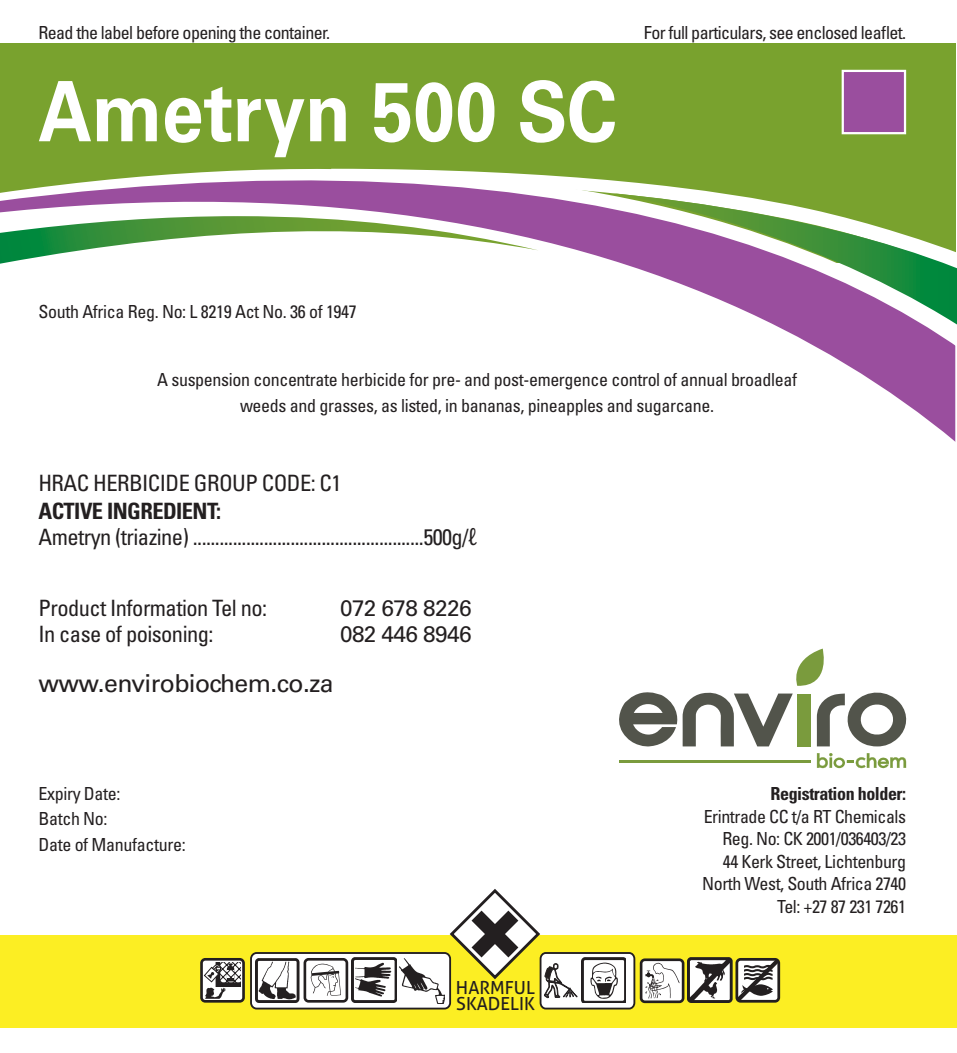
<style>
.page{position:relative;width:957px;height:1053px;background:#fff}
.page>*{position:absolute;margin:0;border:0;box-sizing:border-box;transform-origin:0 0}
.PRODUCT_NAME{font:700 83.25px "Univers LT Std";letter-spacing:-.005em;color:#fff;scale:.9 1}
.CONTACT_DETAILS{font:24.75px "Univers LT Std";letter-spacing:-.025em;color:#231f20}
.CONTACT_DETAILS-2{font:condensed 22.5px "Univers LT Std";letter-spacing:-.025em;color:#231f20}
.CONTACT_DETAILS-3{font:22.5px "Univers LT Std";letter-spacing:-.025em;color:#231f20}
.CONTACT_DETAILS-4{font:700 condensed 22.5px "Univers LT Std";letter-spacing:-.025em;color:#231f20}
.ACTIVE_INGREDIENTS{font:condensed 18px/25.9px "Univers LT Std";letter-spacing:-.02em;color:#231f20;text-align:center}
.CONTACT_DETAILS-5{font:condensed 18px "Univers LT Std";letter-spacing:-.025em;color:#231f20}
.FOOTER_DETAILS{font:condensed 18px "Univers LT Std";letter-spacing:-.035em;color:#231f20}
.REGISTRATION_HOLDER{font:700 condensed 18px "Univers LT Std";letter-spacing:-.025em;color:#231f20}
.t1{font:18px/15.8px "Aller";color:#231f20}
</style>
<div class="page">
<svg style="left:0;top:263px;width:955px;height:179px"></svg>
<svg style="left:0;top:43px;width:955px;height:220px;background:#85a749"></svg>
<svg style="left:331px;top:169px;width:625px;height:100px"></svg>
<svg style="left:612px;top:193px;width:345px;height:131px"></svg>
<svg style="left:619px;top:648px;width:288px;height:99px"></svg>
<hr style="left:619px;top:760px;width:191px;height:2px;background:#7a9b3d">
<svg style="left:817px;top:753px;width:89px;height:15px"></svg>
<div style="left:0;top:934px;width:957px;height:93px;background:#fcee23"></div>
<div style="left:841px;top:70px;width:65px;height:64px;background:#9a4e9e;border:2px solid #fff"></div>
<div style="left:200px;top:957px;width:45px;height:45px;border:3px solid #231f20;border-radius:4px"></div>
<svg style="left:203px;top:957px;width:42px;height:41px;background:#9d9b95"></svg>
<div style="left:540px;top:952px;width:94px;height:56px;background:#fff;border-radius:6px"></div>
<div style="left:539px;top:952px;width:96px;height:57px;border:2px solid #231f20;border-radius:6px"></div>
<img style="left:581px;top:957px;width:45px;height:45px">
<div style="left:735px;top:957px;width:45px;height:45px;border:3px solid #231f20;border-radius:4px"></div>
<svg style="left:736px;top:959px;width:43px;height:42px;background:#939191"></svg>
<img style="left:687px;top:957px;width:45px;height:45px">
<div style="left:641px;top:959px;width:42px;height:42px;background:#fff;border-radius:4px"></div>
<div style="left:640px;top:958px;width:44px;height:45px;border:3px solid #231f20;border-radius:4px"></div>
<svg style="left:645px;top:962px;width:34px;height:36px"></svg>
<div style="left:251px;top:952px;width:199px;height:56px;background:#fff;border-radius:6px"></div>
<div style="left:250px;top:952px;width:201px;height:57px;border:2px solid #231f20;border-radius:6px"></div>
<img style="left:351px;top:957px;width:45px;height:45px">
<div style="left:303px;top:957px;width:45px;height:45px;border:3px solid #231f20;border-radius:4px"></div>
<svg style="left:311px;top:963px;width:30px;height:32px"></svg>
<img style="left:256px;top:958px;width:44px;height:44px">
<img style="left:400px;top:958px;width:44px;height:45px">
<svg style="left:448px;top:889px;width:129px;height:114px"></svg>
<p class="FOOTER_DETAILS" style="left:38px;top:21px;width:293px">Read the label before opening the container.</p>
<p class="FOOTER_DETAILS" style="left:644px;top:21px;width:264px">For full particulars, see enclosed leaflet.</p>
<p class="PRODUCT_NAME" style="left:38px;top:63px;width:644px">Ametryn 500 SC</p>
<p class="ACTIVE_INGREDIENTS" style="left:38px;top:298px;width:320px">South Africa Reg. No: L 8219 Act No. 36 of 1947</p>
<p class="ACTIVE_INGREDIENTS" style="left:157px;top:367px;width:641px">A suspension concentrate herbicide for pre- and post-emergence control of annual broadleaf weeds and grasses, as listed, in bananas, pineapples and sugarcane.</p>
<p class="CONTACT_DETAILS-2" style="left:38px;top:469px;width:305px">HRAC HERBICIDE GROUP CODE: C1</p>
<p class="CONTACT_DETAILS-4" style="left:38px;top:497px;width:184px">ACTIVE INGREDIENT:</p>
<p class="CONTACT_DETAILS-2" style="left:38px;top:522px;width:440px">Ametryn (triazine) ....................................................500g/ℓ</p>
<p class="CONTACT_DETAILS-2" style="left:38px;top:594px;width:230px">Product Information Tel no:</p>
<p class="CONTACT_DETAILS-3" style="left:340px;top:594px;width:133px">072 678 8226</p>
<p class="CONTACT_DETAILS-2" style="left:38px;top:619px;width:176px">In case of poisoning:</p>
<p class="CONTACT_DETAILS-3" style="left:340px;top:620px;width:133px">082 446 8946</p>
<p class="CONTACT_DETAILS" style="left:38px;top:668px;width:296px">www.envirobiochem.co.za</p>
<p class="ACTIVE_INGREDIENTS" style="left:38px;top:779px;width:84px">Expiry Date:</p>
<p class="ACTIVE_INGREDIENTS" style="left:38px;top:805px;width:71px">Batch No:</p>
<p class="ACTIVE_INGREDIENTS" style="left:38px;top:831px;width:149px">Date of Manufacture:</p>
<p class="t1" style="left:456px;top:980px;width:81px">HARMFUL<br>SKADELIK</p>
<p class="REGISTRATION_HOLDER" style="left:770px;top:782px;width:137px">Registration holder:</p>
<p class="CONTACT_DETAILS-5" style="left:703px;top:805px;width:204px">Erintrade CC t/a RT Chemicals</p>
<p class="CONTACT_DETAILS-5" style="left:722px;top:827px;width:185px">Reg. No: CK 2001/036403/23</p>
<p class="CONTACT_DETAILS-5" style="left:723px;top:850px;width:185px">44 Kerk Street, Lichtenburg</p>
<p class="CONTACT_DETAILS-5" style="left:702px;top:872px;width:205px">North West, South Africa 2740</p>
<p class="CONTACT_DETAILS-5" style="left:777px;top:895px;width:130px">Tel: +27 87 231 7261</p>
</div>
